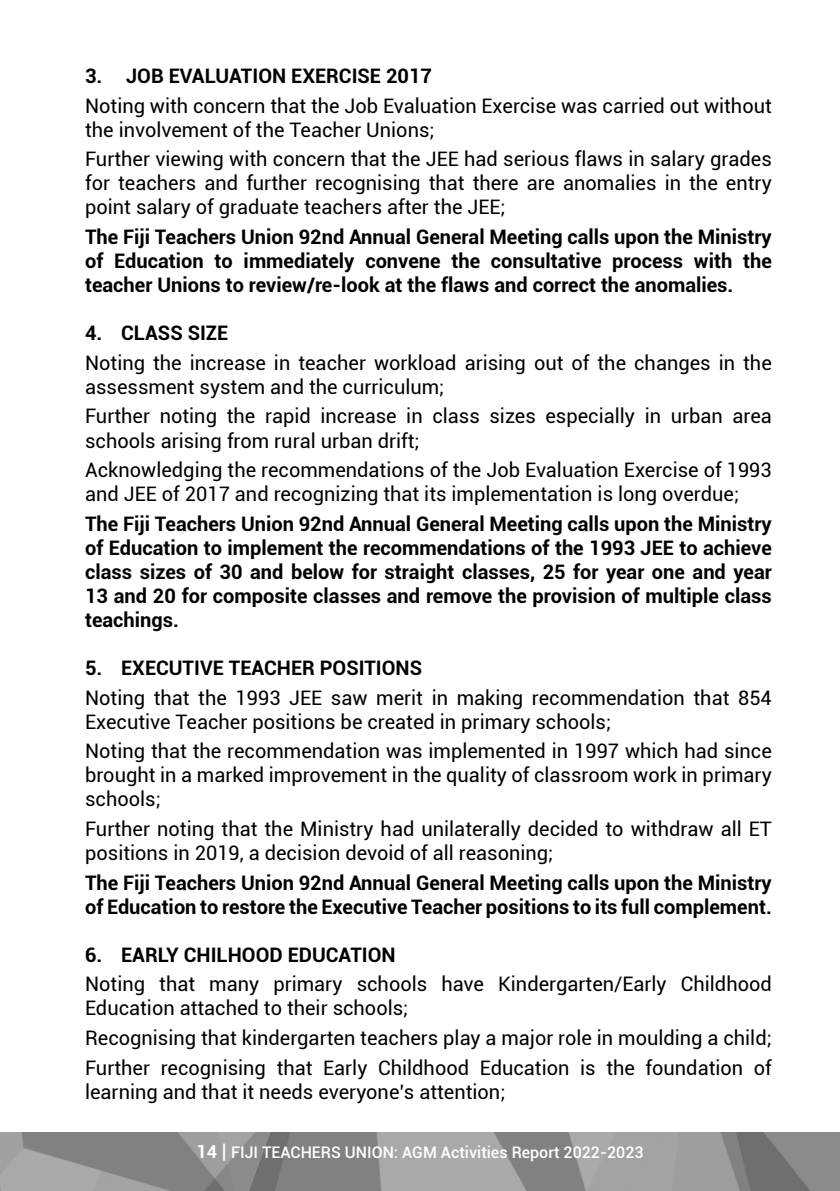
<style>
.page{position:relative;width:840px;height:1191px;background:#fff}
.page>*{position:absolute;margin:0;border:0;box-sizing:border-box;transform-origin:0 0}
.t1{font:20px/24px "Roboto";color:#000}
.t2{font:700 20px/24px "Roboto";color:#000;text-align:justify}
.t3{font:500 16px "Roboto";color:#fff}
.s1{font-weight:700;font-size:18px}
.s2{font-weight:400;font-size:20px}
</style>
<div class="page">
<img style="left:0;top:1132px;width:839px;height:59px">
<p class="t2" style="left:85px;top:63px;width:348px">3. JOB EVALUATION EXERCISE 2017</p>
<p class="t1" style="left:85px;top:93px;width:687px">Noting with concern that the Job Evaluation Exercise was carried out without the involvement of the Teacher Unions;</p>
<p class="t1" style="left:85px;top:147px;width:687px;text-align:justify">Further viewing with concern that the JEE had serious flaws in salary grades for teachers and further recognising that there are anomalies in the entry point salary of graduate teachers after the JEE;</p>
<p class="t2" style="left:85px;top:224px;width:687px">The Fiji Teachers Union 92nd Annual General Meeting calls upon the Ministry of Education to immediately convene the consultative process with the teacher Unions to review/re-look at the flaws and correct the anomalies.</p>
<p class="t2" style="left:85px;top:320px;width:145px">4. CLASS SIZE</p>
<p class="t1" style="left:85px;top:350px;width:687px">Noting the increase in teacher workload arising out of the changes in the assessment system and the curriculum;</p>
<p class="t1" style="left:85px;top:403px;width:687px">Further noting the rapid increase in class sizes especially in urban area schools arising from rural urban drift;</p>
<p class="t1" style="left:85px;top:457px;width:687px">Acknowledging the recommendations of the Job Evaluation Exercise of 1993 and JEE of 2017 and recognizing that its implementation is long overdue;</p>
<p class="t2" style="left:85px;top:511px;width:687px">The Fiji Teachers Union 92nd Annual General Meeting calls upon the Ministry of Education to implement the recommendations of the 1993 JEE to achieve class sizes of 30 and below for straight classes, 25 for year one and year 13 and 20 for composite classes and remove the provision of multiple class teachings.</p>
<p class="t2" style="left:85px;top:655px;width:338px">5. EXECUTIVE TEACHER POSITIONS</p>
<p class="t1" style="left:85px;top:684px;width:687px">Noting that the 1993 JEE saw merit in making recommendation that 854<br>Executive Teacher positions be created in primary schools;</p>
<p class="t1" style="left:85px;top:738px;width:687px;text-align:justify">Noting that the recommendation was implemented in 1997 which had since brought in a marked improvement in the quality of classroom work in primary schools;</p>
<p class="t1" style="left:85px;top:816px;width:688px">Further noting that the Ministry had unilaterally decided to withdraw all ET positions in 2019, a decision devoid of all reasoning;</p>
<p class="t2" style="left:85px;top:869px;width:687px">The Fiji Teachers Union 92nd Annual General Meeting calls upon the Ministry of Education to restore the Executive Teacher positions to its full complement.</p>
<p class="t2" style="left:85px;top:941px;width:312px">6. EARLY CHILHOOD EDUCATION</p>
<p class="t1" style="left:85px;top:971px;width:687px">Noting that many primary schools have Kindergarten/Early Childhood<br>Education attached to their schools;</p>
<p class="t1" style="left:85px;top:1022px;width:687px;line-height:29.6px">Recognising that kindergarten teachers play a major role in moulding a child;<br>Further recognising that Early Childhood Education is the foundation of</p>
<p class="t1" style="left:85px;top:1078px;width:421px">learning and that it needs everyone’s attention;</p>
<p class="t3" style="left:196px;top:1141px;width:448px"><span class="s1">14</span> <span class="s2">|</span> FIJI TEACHERS UNION: AGM Activities Report 2022-2023</p>
</div>
